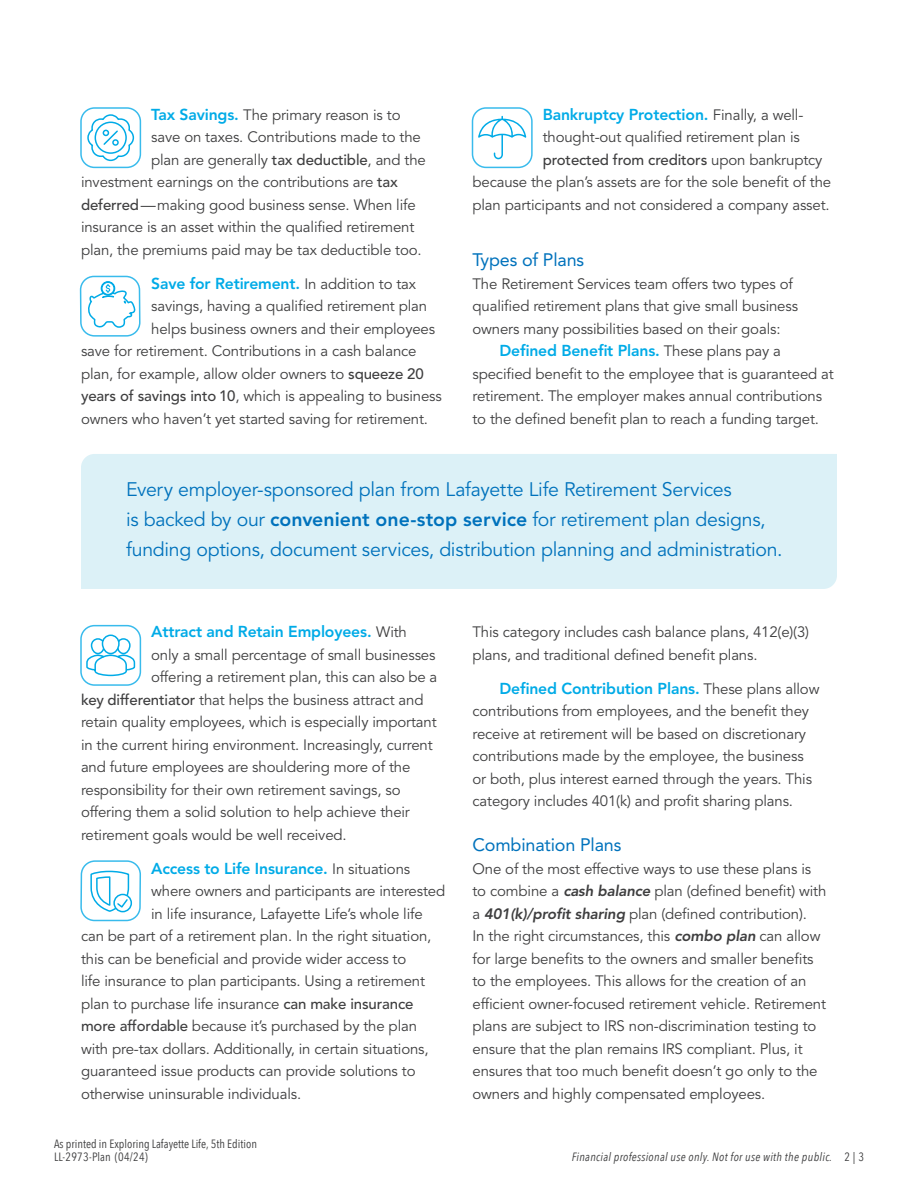
<style>
.page{position:relative;width:918px;height:1188px;background:#fff}
.page>*{position:absolute;margin:0;border:0;box-sizing:border-box;transform-origin:0 0}
.Blue_Box_Pull_Quote{font:19.5px/30px "Avenir LT Std";letter-spacing:-.015em;color:#0072bc}
._2021_subhd_12_15_Roman{font:18px "Avenir LT Std";letter-spacing:-.01em;color:#0072bc}
._2021_body_para_space_10_15{font:800 15.75px "Avenir LT Std";letter-spacing:-.01em;color:#00abe7}
._2021_body_indent_10_15{font:800 15.75px "Avenir LT Std";letter-spacing:-.01em;color:#00abe7}
._2021_body_para_space_10_15-2{font:15px/22.5px "Avenir LT Std";letter-spacing:-.01em;color:#3e3e3f}
._2021_body_indent_10_15-2{font:15px/22.5px "Avenir LT Std";letter-spacing:-.01em;color:#3e3e3f}
._2021_subhd_12_15_Roman-2{font:15px/22.5px "Avenir LT Std";letter-spacing:-.01em;color:#3e3e3f}
.t1{font:italic condensed 12px "Avenir Next LT Pro";letter-spacing:.025em;color:#3e3e3f}
.t2{font:condensed 12px "Avenir Next LT Pro";color:#3e3e3f}
.t3{font:condensed 12px "Avenir Next LT Pro";letter-spacing:.02em;color:#3e3e3f}
.s1{font-weight:800;font-size:15.75px;color:#00abe7}
.s2{font-weight:500}
.s3{font-weight:400;font-size:15px;color:#3e3e3f}
.s4{font-weight:800}
.s5{font-weight:800;font-style:italic}
.s6{font-style:normal}
</style>
<div class="page">
<div style="left:80px;top:107px;width:61px;height:61px;border:2px solid #39bbec;border-radius:13px"></div>
<svg style="left:87px;top:114px;width:48px;height:48px"></svg>
<div style="left:80px;top:276px;width:61px;height:61px;border:2px solid #39bbec;border-radius:14px"></div>
<svg style="left:88px;top:281px;width:49px;height:47px"></svg>
<div style="left:81px;top:454px;width:756px;height:135px;background:#dcf1f7"></div>
<div style="left:80px;top:860px;width:61px;height:61px;border:2px solid #39bbec;border-radius:14px"></div>
<svg style="left:90px;top:870px;width:42px;height:43px"></svg>
<div style="left:472px;top:107px;width:61px;height:61px;border:2px solid #39bbec;border-radius:13px"></div>
<div style="left:80px;top:625px;width:61px;height:61px;border:2px solid #39bbec;border-radius:13px"></div>
<svg style="left:86px;top:634px;width:50px;height:43px"></svg>
<svg style="left:478px;top:116px;width:48px;height:43px"></svg>
<p class="_2021_subhd_12_15_Roman-2" style="left:151px;top:104px;width:276px"><span class="s1">Tax Savings.</span> The primary reason is to save on taxes. Contributions made to the plan are generally <span class="s2">tax deductible</span>, and the</p>
<p class="_2021_body_para_space_10_15-2" style="left:81px;top:171px;width:342px">investment earnings on the contributions are <span class="s2">tax deferred</span>—making good business sense. When life insurance is an asset within the qualified retirement plan, the premiums paid may be tax deductible too.</p>
<p class="_2021_body_para_space_10_15" style="left:151px;top:274px;width:266px">Save for Retirement. <span class="s3">In addition to tax</span></p>
<p class="_2021_body_para_space_10_15-2" style="left:151px;top:295px;width:286px">savings, having a qualified retirement plan helps business owners and their employees</p>
<p class="_2021_body_para_space_10_15-2" style="left:81px;top:340px;width:362px">save for retirement. Contributions in a cash balance plan, for example, allow older owners to <span class="s2">squeeze 20 years of savings into 10</span>, which is appealing to business owners who haven’t yet started saving for retirement.</p>
<p class="_2021_body_para_space_10_15" style="left:543px;top:105px;width:262px">Bankruptcy Protection. <span class="s3">Finally, a well-</span></p>
<p class="_2021_body_para_space_10_15-2" style="left:543px;top:126px;width:281px">thought-out qualified retirement plan is <span class="s2">protected from creditors</span> upon bankruptcy</p>
<p class="_2021_body_para_space_10_15-2" style="left:472px;top:171px;width:360px">because the plan’s assets are for the sole benefit of the plan participants and not considered a company asset.</p>
<p class="_2021_subhd_12_15_Roman" style="left:472px;top:249px;width:113px">Types of Plans</p>
<p class="_2021_body_indent_10_15-2" style="left:472px;top:273px;width:327px">The Retirement Services team offers two types of qualified retirement plans that give small business owners many possibilities based on their goals:</p>
<p class="_2021_body_indent_10_15" style="left:500px;top:341px;width:283px">Defined Benefit Plans. <span class="s3">These plans pay a</span></p>
<p class="_2021_body_indent_10_15-2" style="left:472px;top:363px;width:363px">specified benefit to the employee that is guaranteed at retirement. The employer makes annual contributions to the defined benefit plan to reach a funding target.</p>
<p class="Blue_Box_Pull_Quote" style="left:126px;top:475px;width:658px">Every employer-sponsored plan from Lafayette Life Retirement Services<br>is backed by our <span class="s4">convenient one-stop service</span> for retirement plan designs, funding options, document services, distribution planning and administration.</p>
<p class="_2021_body_para_space_10_15" style="left:151px;top:623px;width:257px">Attract and Retain Employees. <span class="s3">With</span></p>
<p class="_2021_body_para_space_10_15-2" style="left:151px;top:644px;width:287px">only a small percentage of small businesses offering a retirement plan, this can also be a</p>
<p class="_2021_body_para_space_10_15-2" style="left:81px;top:689px;width:357px"><span class="s2">key differentiator</span> that helps the business attract and retain quality employees, which is especially important in the current hiring environment. Increasingly, current and future employees are shouldering more of the responsibility for their own retirement savings, so offering them a solid solution to help achieve their retirement goals would be well received.</p>
<p class="_2021_body_para_space_10_15" style="left:151px;top:859px;width:261px">Access to Life Insurance. <span class="s3">In situations</span></p>
<p class="_2021_body_para_space_10_15-2" style="left:151px;top:880px;width:296px">where owners and participants are interested in life insurance, Lafayette Life’s whole life</p>
<p class="_2021_body_para_space_10_15-2" style="left:81px;top:925px;width:352px">can be part of a retirement plan. In the right situation, this can be beneficial and provide wider access to<br>life insurance to plan participants. Using a retirement plan to purchase life insurance <span class="s2">can make insurance more affordable</span> because it’s purchased by the plan with pre-tax dollars. Additionally, in certain situations, guaranteed issue products can provide solutions to otherwise uninsurable individuals.</p>
<p class="t2" style="left:54px;top:1136px;width:204px">As printed in Exploring Lafayette Life, 5th Edition</p>
<p class="t3" style="left:54px;top:1150px;width:95px">LL-2973-Plan (04/24)</p>
<p class="_2021_body_indent_10_15-2" style="left:472px;top:621px;width:338px">This category includes cash balance plans, 412(e)(3) plans, and traditional defined benefit plans.</p>
<p class="_2021_body_indent_10_15" style="left:500px;top:679px;width:322px">Defined Contribution Plans. <span class="s3">These plans allow</span></p>
<p class="_2021_body_indent_10_15-2" style="left:472px;top:700px;width:341px">contributions from employees, and the benefit they receive at retirement will be based on discretionary contributions made by the employee, the business or both, plus interest earned through the years. This category includes 401(k) and profit sharing plans.</p>
<p class="_2021_subhd_12_15_Roman" style="left:472px;top:834px;width:150px">Combination Plans</p>
<p class="_2021_body_indent_10_15-2" style="left:472px;top:858px;width:355px">One of the most effective ways to use these plans is to combine a <span class="s5">cash balance</span> plan (defined benefit) with a <span class="s5">401(k)/profit sharing</span> plan (defined contribution).<br>In the right circumstances, this <span class="s5">combo plan</span> can allow for large benefits to the owners and smaller benefits to the employees. This allows for the creation of an efficient owner-focused retirement vehicle. Retirement plans are subject to IRS non-discrimination testing to ensure that the plan remains IRS compliant. Plus, it ensures that too much benefit doesn’t go only to the owners and highly compensated employees.</p>
<p class="t1" style="left:572px;top:1150px;width:294px">Financial professional use only. Not for use with the public. <span class="s6">2 | 3</span></p>
</div>
